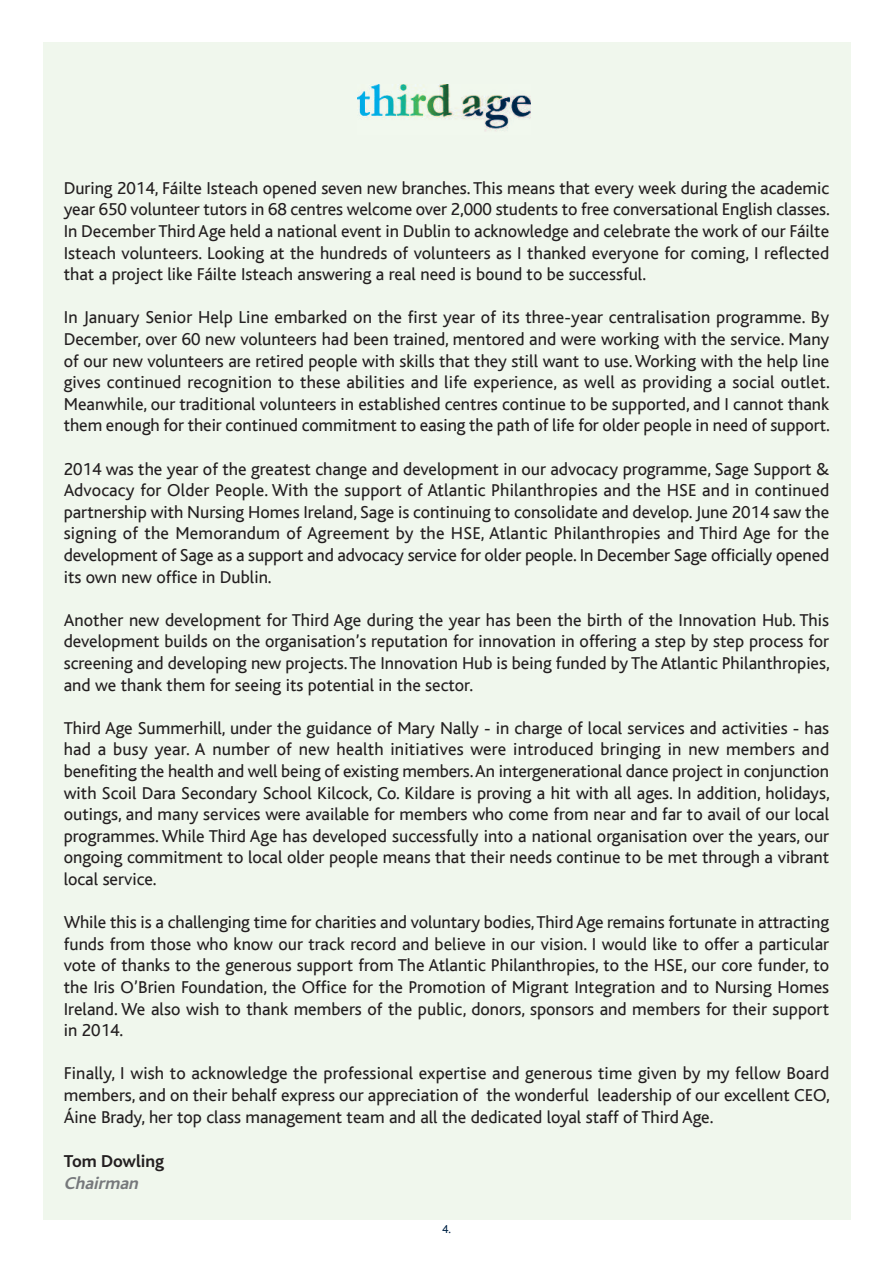
<style>
.page{position:relative;width:893px;height:1263px;background:#fff}
.page>*{position:absolute;margin:0;border:0;box-sizing:border-box;transform-origin:0 0}
.t1{font:18px/21.6px "Bliss";color:#231f20;text-align:justify}
.t2{font:700 18px "Bliss";color:#231f20}
.t3{font:italic 700 18px "Bliss";color:#76787b}
.t4{font:12px "Bliss";color:#002447}
</style>
<div class="page">
<div style="left:43px;top:43px;width:807px;height:1177px;background:#f0f7ed"></div>
<img style="left:358px;top:85px;width:173px;height:46px">
<p class="t1" style="left:64px;top:177px;width:768px">During 2014, Fáilte Isteach opened seven new branches. This means that every week during the academic year 650 volunteer tutors in 68 centres welcome over 2,000 students to free conversational English classes.<br>In December ThirdAge held a national event in Dublin to acknowledge and celebrate the work of our Fáilte Isteach volunteers. Looking at the hundreds of volunteers as I thanked everyone for coming, I reflected that a project like Fáilte Isteach answering a real need is bound to be successful.</p>
<p class="t1" style="left:64px;top:306px;width:768px">In January Senior Help Line embarked on the first year of its three-year centralisation programme. By December, over 60 new volunteers had been trained, mentored and were working with the service. Many of our new volunteers are retired people with skills that they still want to use.Working with the help line gives continued recognition to these abilities and life experience, as well as providing a social outlet.<br>Meanwhile, our traditional volunteers in established centres continue to be supported, and I cannot thank them enough for their continued commitment to easing the path of life for older people in need of support.</p>
<p class="t1" style="left:64px;top:457px;width:767px">2014 was the year of the greatest change and development in our advocacy programme, Sage Support &amp; Advocacy for Older People. With the support of Atlantic Philanthropies and the HSE and in continued partnership with Nursing Homes Ireland, Sage is continuing to consolidate and develop. June 2014 saw the signing of the Memorandum of Agreement by the HSE, Atlantic Philanthropies and Third Age for the development of Sage as a support and advocacy service for older people. In December Sage officially opened its own new office in Dublin.</p>
<p class="t1" style="left:64px;top:609px;width:768px">Another new development for Third Age during the year has been the birth of the Innovation Hub. This development builds on the organisation’s reputation for innovation in offering a step by step process for screening and developing new projects.The Innovation Hub is being funded by The Atlantic Philanthropies, and we thank them for seeing its potential in the sector.</p>
<p class="t1" style="left:64px;top:717px;width:768px">Third Age Summerhill, under the guidance of Mary Nally - in charge of local services and activities - has had a busy year. A number of new health initiatives were introduced bringing in new members and benefiting the health and well being of existing members.An intergenerational dance project in conjunction with Scoil Dara Secondary School Kilcock, Co. Kildare is proving a hit with all ages. In addition, holidays, outings, and many services were available for members who come from near and far to avail of our local programmes. While Third Age has developed successfully into a national organisation over the years, our ongoing commitment to local older people means that their needs continue to be met through a vibrant local service.</p>
<p class="t1" style="left:64px;top:911px;width:767px">While this is a challenging time for charities and voluntary bodies,ThirdAge remains fortunate in attracting funds from those who know our track record and believe in our vision. I would like to offer a particular vote of thanks to the generous support from The Atlantic Philanthropies, to the HSE, our core funder, to the Iris O’Brien Foundation, the Office for the Promotion of Migrant Integration and to Nursing Homes Ireland. We also wish to thank members of the public, donors, sponsors and members for their support in 2014.</p>
<p class="t1" style="left:64px;top:1062px;width:768px">Finally, I wish to acknowledge the professional expertise and generous time given by my fellow Board members, and on their behalf express our appreciation of the wonderful leadership of our excellent CEO, Áine Brady, her top class management team and all the dedicated loyal staff of Third Age.</p>
<p class="t2" style="left:64px;top:1155px;width:102px">Tom Dowling</p>
<p class="t3" style="left:64px;top:1177px;width:79px">Chairman</p>
<p class="t4" style="left:442px;top:1222px;width:10px">4.</p>
</div>
